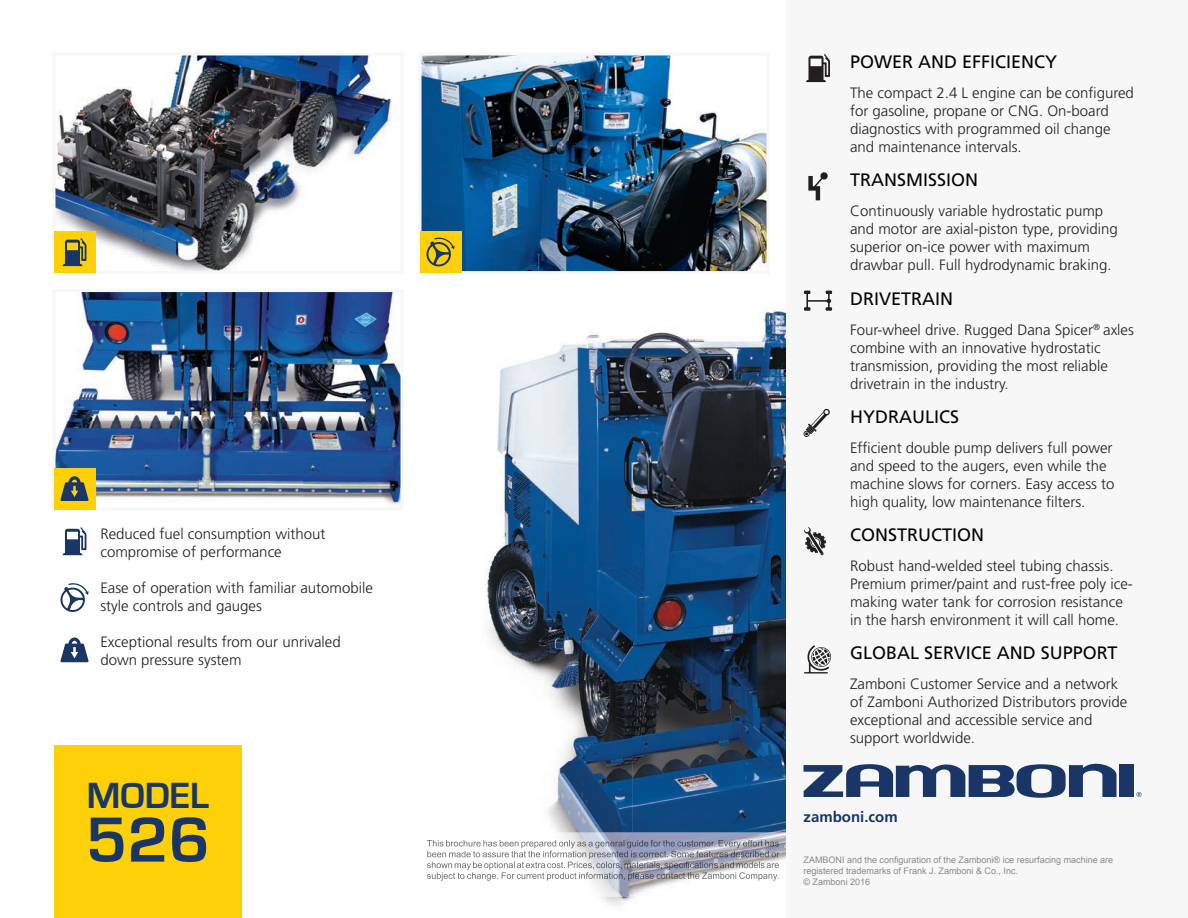
<style>
.page{position:relative;width:1188px;height:918px;background:#fff}
.page>*{position:absolute;margin:0;border:0;box-sizing:border-box;transform-origin:0 0}
.t1{font:700 66px "Eurostile";color:#193667}
.t2{font:700 37.5px "Eurostile";color:#193667}
.t3{font:18px "Frutiger";color:#040503}
.t4{font:300 15px/18px "Frutiger";color:#231f20}
.t5{font:700 15px "Frutiger";color:#193667}
.t6{font:9px/10.8px "Arial";color:#8a898a}
</style>
<div class="page">
<div style="left:786px;top:0;width:402px;height:918px;background:#f7f7f8"></div>
<div style="left:54px;top:746px;width:188px;height:172px;background:#fdd007"></div>
<img style="left:485px;top:308px;width:301px;height:599px">
<img style="left:420px;top:55px;width:347px;height:218px">
<img style="left:54px;top:292px;width:347px;height:218px">
<img style="left:54px;top:55px;width:338px;height:218px">
<div style="left:1120px;top:765px;width:14px;height:32px;background:#193667"></div>
<svg style="left:804px;top:763px;width:313px;height:35px"></svg>
<svg style="left:1137px;top:792px;width:5px;height:5px"></svg>
<img style="left:465px;top:833px;width:321px;height:63px">
<img style="left:428px;top:840px;width:351px;height:8px">
<img style="left:428px;top:851px;width:351px;height:8px">
<img style="left:428px;top:861px;width:351px;height:9px">
<svg style="left:427px;top:840px;width:1px;height:39px"></svg>
<img style="left:428px;top:872px;width:350px;height:9px">
<div style="left:54px;top:232px;width:41px;height:41px;background:#fdd007"></div>
<div style="left:54px;top:468px;width:41px;height:41px;background:#fdd007"></div>
<div style="left:420px;top:232px;width:41px;height:41px;background:#fdd007"></div>
<svg style="left:804px;top:291px;width:28px;height:20px"></svg>
<svg style="left:804px;top:527px;width:22px;height:28px"></svg>
<svg style="left:804px;top:645px;width:27px;height:29px"></svg>
<svg style="left:426px;top:237px;width:29px;height:29px"></svg>
<svg style="left:803px;top:408px;width:27px;height:29px"></svg>
<svg style="left:60px;top:583px;width:29px;height:29px"></svg>
<svg style="left:63px;top:238px;width:23px;height:28px"></svg>
<svg style="left:63px;top:527px;width:23px;height:28px"></svg>
<svg style="left:806px;top:54px;width:24px;height:28px"></svg>
<svg style="left:808px;top:172px;width:20px;height:28px"></svg>
<svg style="left:60px;top:476px;width:29px;height:25px"></svg>
<svg style="left:60px;top:637px;width:29px;height:25px"></svg>
<p class="t4" style="left:100px;top:525px;width:227px">Reduced fuel consumption without compromise of performance</p>
<p class="t4" style="left:100px;top:579px;width:274px">Ease of operation with familiar automobile style controls and gauges</p>
<p class="t4" style="left:100px;top:633px;width:242px">Exceptional results from our unrivaled down pressure system</p>
<h2 class="t2" style="left:87px;top:775px;width:124px">MODEL</h2>
<h1 class="t1" style="left:86px;top:804px;width:126px">526</h1>
<p class="t3" style="left:850px;top:51px;width:209px">POWER AND EFFICIENCY</p>
<p class="t4" style="left:850px;top:84px;width:285px">The compact 2.4 L engine can be configured for gasoline, propane or CNG. On-board diagnostics with programmed oil change and maintenance intervals.</p>
<p class="t3" style="left:850px;top:169px;width:129px">TRANSMISSION</p>
<p class="t4" style="left:850px;top:202px;width:269px">Continuously variable hydrostatic pump and motor are axial-piston type, providing superior on-ice power with maximum drawbar pull. Full hydrodynamic braking.</p>
<p class="t3" style="left:850px;top:288px;width:105px">DRIVETRAIN</p>
<p class="t4" style="left:850px;top:320px;width:285px">Four-wheel drive. Rugged Dana Spicer<sup>®</sup> axles combine with an innovative hydrostatic transmission, providing the most reliable drivetrain in the industry.</p>
<p class="t3" style="left:850px;top:406px;width:110px">HYDRAULICS</p>
<p class="t4" style="left:850px;top:439px;width:266px">Efficient double pump delivers full power and speed to the augers, even while the machine slows for corners. Easy access to high quality, low maintenance filters.</p>
<p class="t3" style="left:850px;top:524px;width:136px">CONSTRUCTION</p>
<p class="t4" style="left:850px;top:557px;width:284px">Robust hand-welded steel tubing chassis.<br>Premium primer/paint and rust-free poly ice&shy;making water tank for corrosion resistance in the harsh environment it will call home.</p>
<p class="t3" style="left:850px;top:643px;width:269px">GLOBAL SERVICE AND SUPPORT</p>
<p class="t4" style="left:850px;top:675px;width:279px">Zamboni Customer Service and a network of Zamboni Authorized Distributors provide exceptional and accessible service and support worldwide.</p>
<p class="t5" style="left:804px;top:808px;width:96px">zamboni.com</p>
<p class="t6" style="left:804px;top:855px;width:311px">ZAMBONI and the configuration of the Zamboni® ice resurfacing machine are registered trademarks of Frank J. Zamboni &amp; Co., Inc.<br>© Zamboni 2016</p>
</div>
